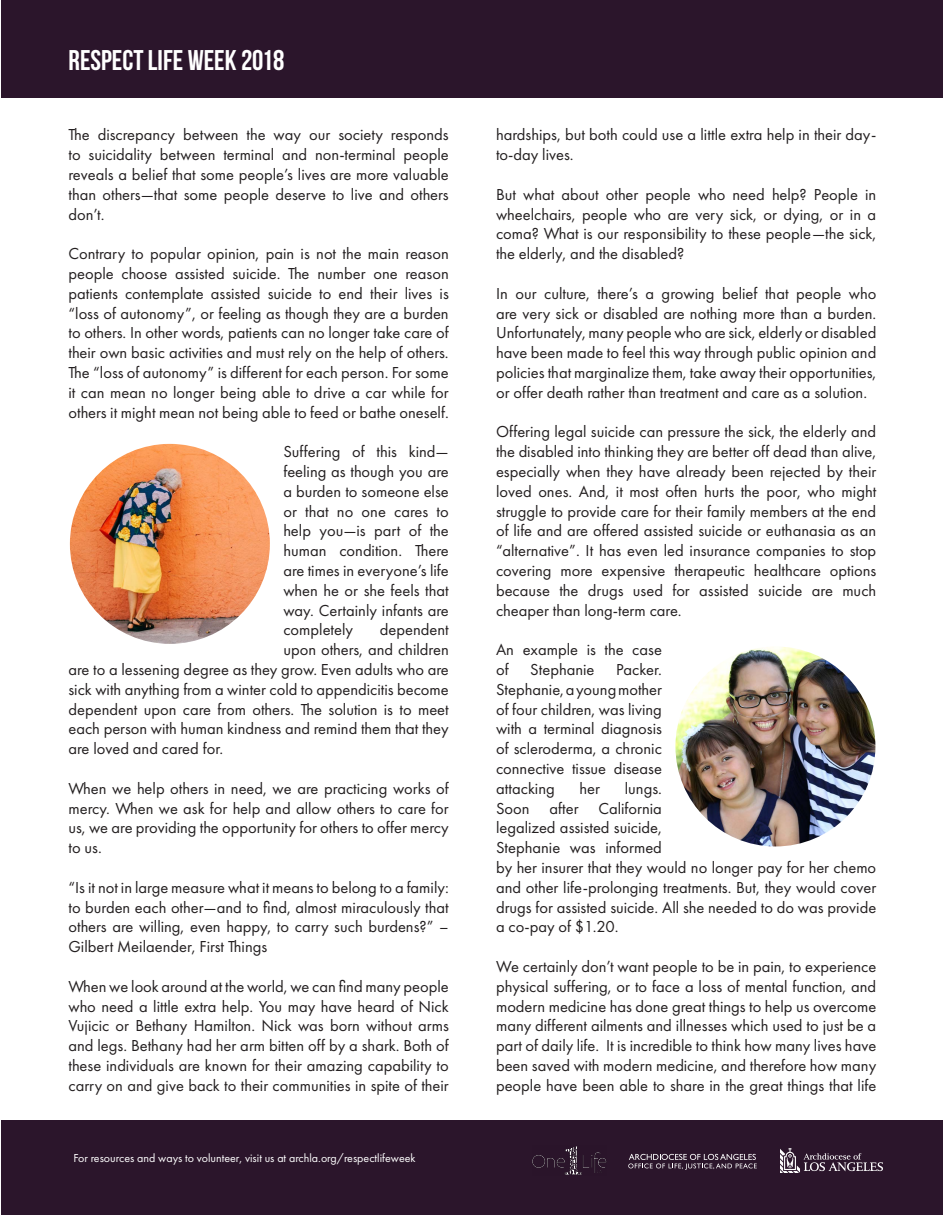
<style>
.page{position:relative;width:945px;height:1215px;background:#fff}
.page>*{position:absolute;margin:0;border:0;box-sizing:border-box;transform-origin:0 0}
.t1{font:700 28.5px "Bebas Neue";color:#fff}
.t2{font:16.5px/19.8px "Futura PT";color:#231f20;text-align:justify}
.t3{font:12px "Futura PT";color:#fff}
</style>
<div class="page">
<div style="left:1px;top:0;width:942px;height:98px;background:#2b152b"></div>
<div style="left:1px;top:1120px;width:942px;height:95px;background:#2b152b"></div>
<svg style="left:628px;top:1154px;width:129px;height:16px"></svg>
<img style="left:780px;top:1148px;width:103px;height:25px">
<img style="left:533px;top:1146px;width:74px;height:29px">
<img style="left:675px;top:646px;width:200px;height:200px;border-radius:100px">
<img style="left:70px;top:444px;width:200px;height:200px;border-radius:100px">
<h1 class="t1" style="left:69px;top:45px;width:217px">RESPECT LIFE WEEK 2018</h1>
<p class="t2" style="left:68px;top:125px;width:382px">The discrepancy between the way our society responds to suicidality between terminal and non-terminal people reveals a belief that some people’s lives are more valuable than others—that some people deserve to live and others don’t.</p>
<p class="t2" style="left:68px;top:244px;width:382px">Contrary to popular opinion, pain is not the main reason people choose assisted suicide. The number one reason patients contemplate assisted suicide to end their lives is “loss of autonomy”, or feeling as though they are a burden to others. In other words, patients can no longer take care of their own basic activities and must rely on the help of others.<br>The “loss of autonomy” is different for each person. For some it can mean no longer being able to drive a car while for others it might mean not being able to feed or bathe oneself.</p>
<p class="t2" style="left:283px;top:442px;width:167px">Suffering of this kind— feeling as though you are a burden to someone else or that no one cares to help you—is part of the human condition. There are times in everyone’s life when he or she feels that way. Certainly infants are completely</p>
<p class="t2" style="left:380px;top:620px;width:70px">dependent</p>
<p class="t2" style="left:283px;top:640px;width:167px">upon others, and children</p>
<p class="t2" style="left:68px;top:659px;width:382px">are to a lessening degree as they grow. Even adults who are</p>
<p class="t2" style="left:68px;top:679px;width:382px">sick with anything from a winter cold to appendicitis become</p>
<p class="t2" style="left:68px;top:699px;width:382px">dependent upon care from others. The solution is to meet</p>
<p class="t2" style="left:68px;top:719px;width:382px">each person with human kindness and remind them that they</p>
<p class="t2" style="left:68px;top:739px;width:156px">are loved and cared for.</p>
<p class="t2" style="left:68px;top:778px;width:382px">When we help others in need, we are practicing works of mercy. When we ask for help and allow others to care for us, we are providing the opportunity for others to offer mercy to us.</p>
<p class="t2" style="left:68px;top:877px;width:382px">“Is it not in large measure what it means to belong to a family: to burden each other—and to find, almost miraculously that others are willing, even happy, to carry such burdens?” – Gilbert Meilaender, First Things</p>
<p class="t2" style="left:68px;top:976px;width:382px">When we look around at the world, we can find many people who need a little extra help. You may have heard of Nick Vujicic or Bethany Hamilton. Nick was born without arms and legs. Bethany had her arm bitten off by a shark. Both of these individuals are known for their amazing capability to carry on and give back to their communities in spite of their</p>
<p class="t3" style="left:73px;top:1150px;width:344px">For resources and ways to volunteer, visit us at archla.org/respectlifeweek</p>
<p class="t2" style="left:496px;top:125px;width:382px">hardships, but both could use a little extra help in their day&shy;to-day lives.</p>
<p class="t2" style="left:496px;top:184px;width:382px">But what about other people who need help? People in wheelchairs, people who are very sick, or dying, or in a coma? What is our responsibility to these people—the sick, the elderly, and the disabled?</p>
<p class="t2" style="left:496px;top:283px;width:382px">In our culture, there’s a growing belief that people who are very sick or disabled are nothing more than a burden.<br>Unfortunately, many people who are sick, elderly or disabled have been made to feel this way through public opinion and policies that marginalize them, take away their opportunities, or offer death rather than treatment and care as a solution.</p>
<p class="t2" style="left:496px;top:422px;width:382px">Offering legal suicide can pressure the sick, the elderly and the disabled into thinking they are better off dead than alive, especially when they have already been rejected by their loved ones. And, it most often hurts the poor, who might struggle to provide care for their family members at the end of life and are offered assisted suicide or euthanasia as an “alternative”. It has even led insurance companies to stop covering more expensive therapeutic healthcare options because the drugs used for assisted suicide are much cheaper than long-term care.</p>
<p class="t2" style="left:496px;top:640px;width:167px">An example is the case of</p>
<p class="t2" style="left:496px;top:659px;width:167px;text-indent:120px">Packer.<br>Stephanie, a young mother of four children, was living with a terminal diagnosis of scleroderma, a chronic connective tissue disease attacking</p>
<p class="t2" style="left:530px;top:659px;width:66px">Stephanie</p>
<p class="t2" style="left:496px;top:778px;width:382px;text-align:left;text-indent:129px">lungs.<br>Soon after California<br>legalized assisted suicide,<br>Stephanie was informed<br>by her insurer that they would no longer pay for her chemo and other life-prolonging treatments. But, they would cover drugs for assisted suicide. All she needed to do was provide a co-pay of $1.20.</p>
<p class="t2" style="left:496px;top:956px;width:382px">We certainly don’t want people to be in pain, to experience physical suffering, or to face a loss of mental function, and modern medicine has done great things to help us overcome many different ailments and illnesses which used to just be a part of daily life. It is incredible to think how many lives have been saved with modern medicine, and therefore how many people have been able to share in the great things that life</p>
<p class="t2" style="left:580px;top:778px;width:22px">her</p>
</div>
